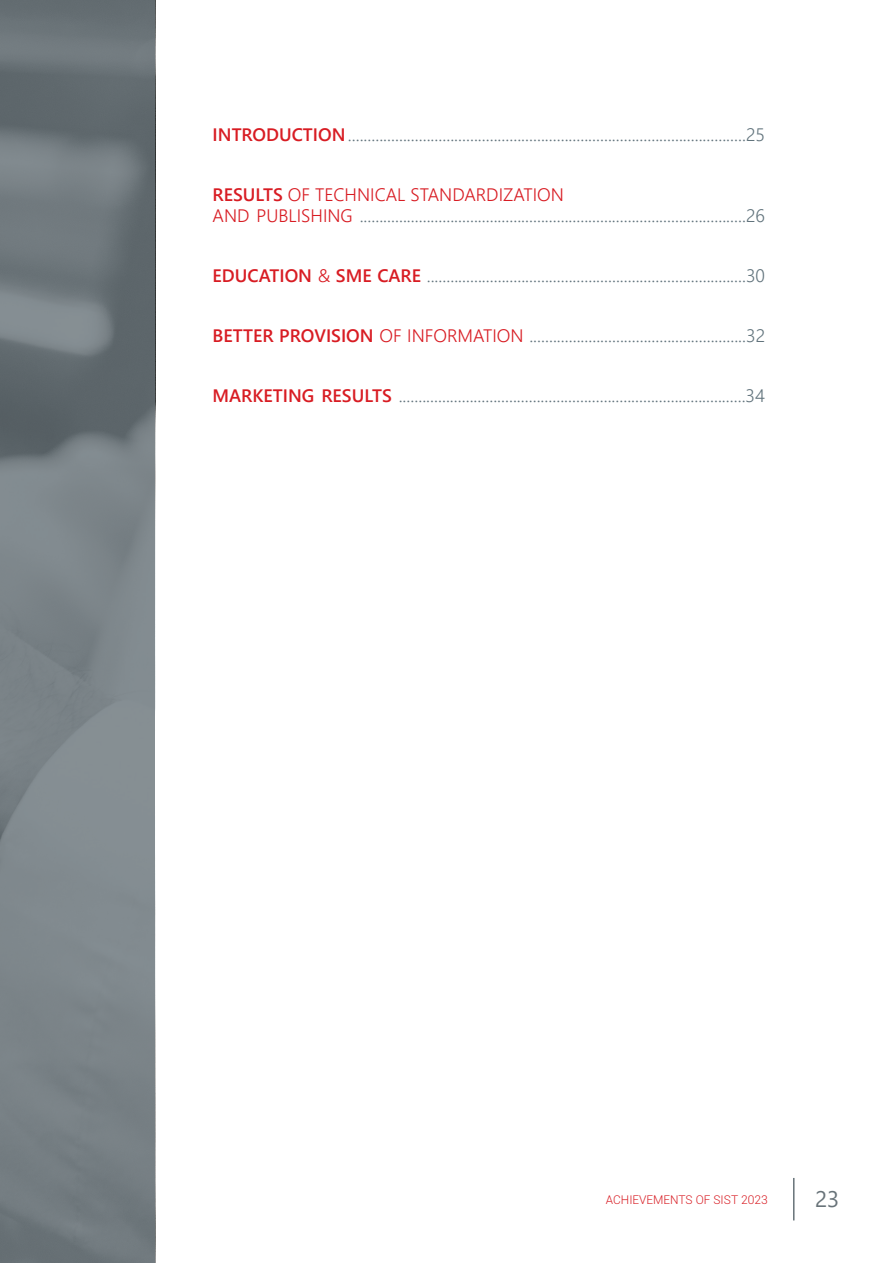
<style>
.page{position:relative;width:893px;height:1263px;background:#fff}
.page>*{position:absolute;margin:0;border:0;box-sizing:border-box;transform-origin:0 0}
.t1{font:22.5px "Segoe UI";color:#687379}
.t2{font:300 18px/21.6px "Segoe UI";color:#61737c}
.t3{font:300 12px "Roboto";color:#d81c23}
.s1{font-weight:600;color:#d81c23}
.s2{color:#d81c23}
</style>
<div class="page">
<hr style="left:793px;top:1178px;width:1px;height:42px;background:#687379">
<svg style="left:0;top:0;width:155px;height:1263px;fill:#798286"></svg>
<p class="t2" style="left:213px;top:122px;width:554px"><span class="s1">INTRODUCTION</span>.....................................................................................................25</p>
<p class="t2" style="left:213px;top:182px;width:554px"><span class="s1">RESULTS</span> <span class="s2">OF TECHNICAL STANDARDIZATION<br>AND PUBLISHING</span> ..................................................................................................26</p>
<p class="t2" style="left:213px;top:263px;width:554px"><span class="s1">EDUCATION</span> <span class="s2">&amp;</span> <span class="s1">SME CARE</span> .................................................................................30</p>
<p class="t2" style="left:213px;top:323px;width:554px"><span class="s1">BETTER PROVISION</span> <span class="s2">OF INFORMATION</span> .......................................................32</p>
<p class="t2" style="left:213px;top:383px;width:554px"><span class="s1">MARKETING RESULTS</span> ........................................................................................34</p>
<p class="t3" style="left:606px;top:1191px;width:163px">ACHIEVEMENTS OF SIST 2023</p>
<p class="t1" style="left:815px;top:1178px;width:26px">23</p>
</div>
